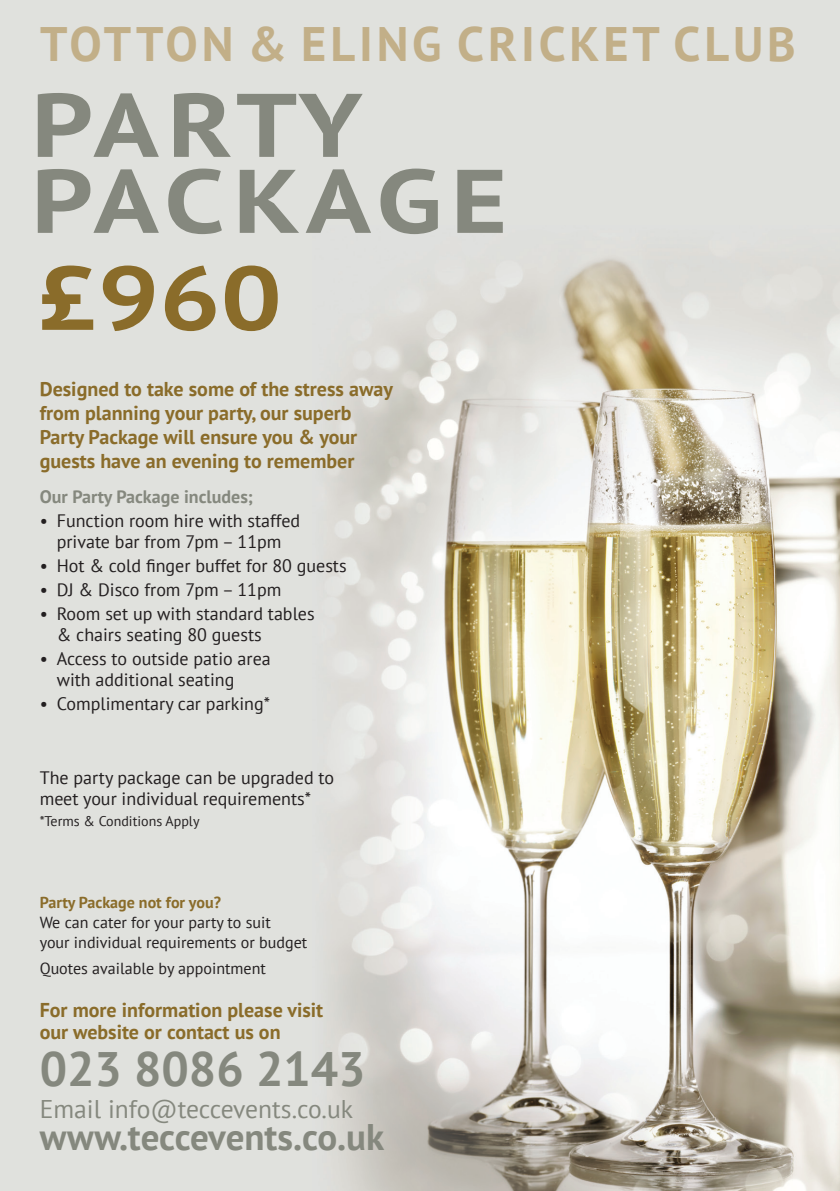
<style>
.page{position:relative;width:840px;height:1191px;background:#fff}
.page>*{position:absolute;margin:0;border:0;box-sizing:border-box;transform-origin:0 0}
.t1{font:700 90px/76px "PT Sans";letter-spacing:.05em;color:#85887e;scale:1.2 1}
.t2{font:700 90px "PT Sans";color:#8a6c2a;scale:1.2 1}
.t3{font:700 48.2px "PT Sans";letter-spacing:.08em;color:#c2af88}
.t4{font:700 48.2px "PT Sans";color:#85887e}
.t5{font:700 37px "PT Sans";letter-spacing:-.005em;color:#85887e}
.t6{font:25.6px "PT Sans";color:#85887e}
.t7{font:700 20px/24px "PT Sans";color:#8a6c2a}
.t8{font:18px/21px "PT Sans";color:#231f20}
.t9{font:700 18px "PT Sans";color:#85887e}
.t10{font:16px/20px "PT Sans";color:#231f20}
.t11{font:700 16px "PT Sans";letter-spacing:-.025em;color:#8a6c2a}
.t12{font:14px "PT Sans";color:#231f20}
</style>
<div class="page">
<div style="left:0;top:0;width:839px;height:1191px;background:#e0e1dd"></div>
<img style="left:332px;top:258px;width:507px;height:933px">
<h2 class="t3" style="left:40px;top:12px;width:756px">Totton &amp; Eling Cricket Club</h2>
<h1 class="t1" style="left:31px;top:86px;width:389px">Party<br>Pac kage</h1>
<h1 class="t2" style="left:37px;top:239px;width:206px">£960</h1>
<p class="t7" style="left:40px;top:377px;width:355px">Designed to take some of the stress away from planning your party, our superb Party Package will ensure you &amp; your guests have an evening to remember</p>
<p class="t9" style="left:40px;top:485px;width:215px">Our Party Package includes;</p>
<p class="t8" style="left:40px;top:510px;width:262px;text-align:center">• Function room hire with staffed private bar from 7pm – 11pm</p>
<p class="t8" style="left:40px;top:555px;width:308px">• Hot &amp; cold finger buffet for 80 guests</p>
<p class="t8" style="left:40px;top:579px;width:243px">• DJ &amp; Disco from 7pm – 11pm</p>
<p class="t8" style="left:57px;top:602px;width:259px;text-indent:-17px">• Room set up with standard tables &amp; chairs seating 80 guests</p>
<p class="t8" style="left:57px;top:647px;width:215px;text-indent:-17px">• Access to outside patio area with additional seating</p>
<p class="t8" style="left:40px;top:692px;width:232px">• Complimentary car parking*</p>
<p class="t8" style="left:40px;top:766px;width:296px">The party package can be upgraded to meet your individual requirements*</p>
<p class="t12" style="left:40px;top:812px;width:161px">*Terms &amp; Conditions Apply</p>
<p class="t11" style="left:40px;top:892px;width:183px">Party Package not for you?</p>
<p class="t10" style="left:40px;top:912px;width:269px">We can cater for your party to suit<br>your individual requirements or budget</p>
<p class="t10" style="left:40px;top:957px;width:227px">Quotes available by appointment</p>
<p class="t7" style="left:40px;top:999px;width:285px;line-height:22px">For more information please visit our website or contact us on</p>
<h2 class="t4" style="left:40px;top:1037px;width:327px">023 8086 2143</h2>
<h3 class="t6" style="left:40px;top:1092px;width:314px">Email info@teccevents.co.uk</h3>
<h3 class="t5" style="left:40px;top:1112px;width:346px">www.teccevents.co.uk</h3>
</div>
